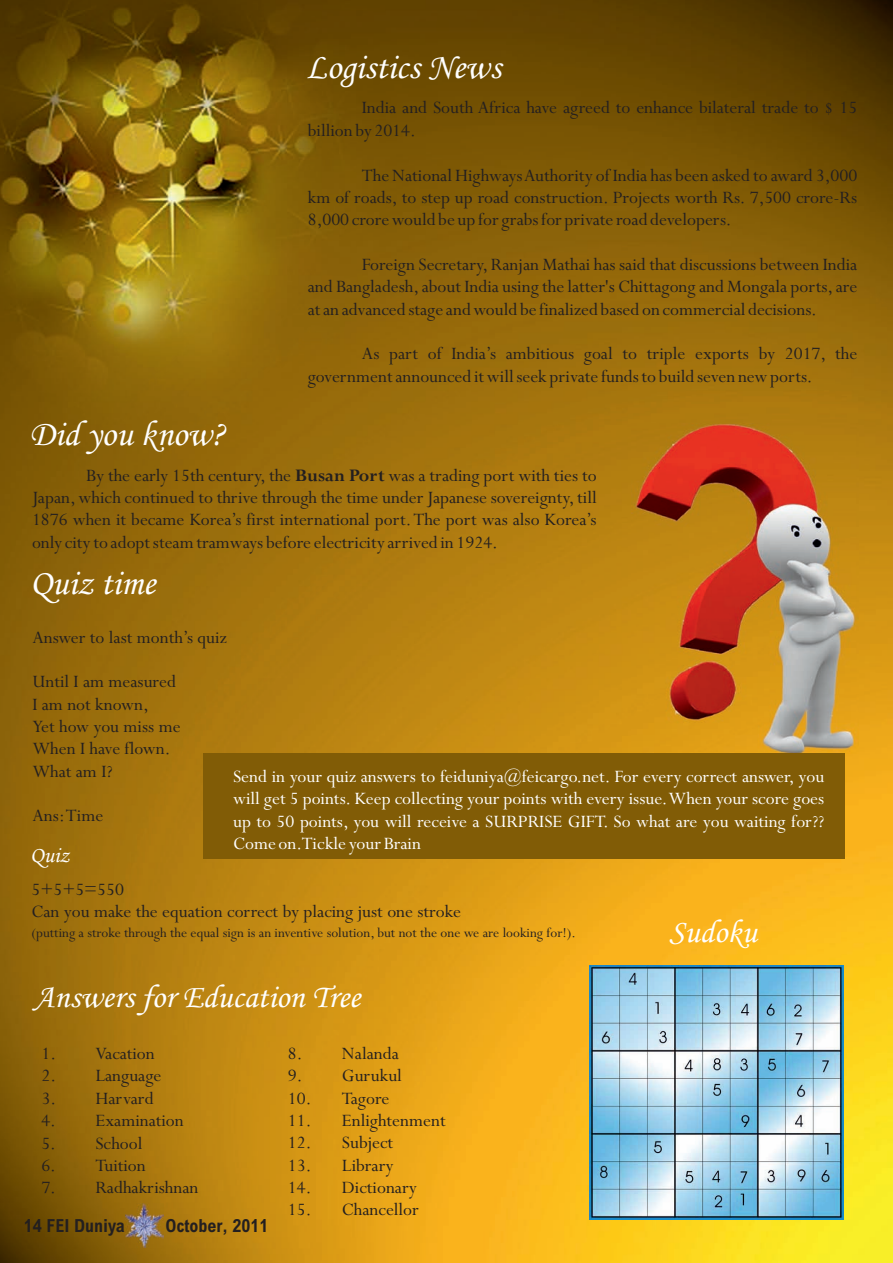
<style>
.page{position:relative;width:893px;height:1263px;background:#fff}
.page>*{position:absolute;margin:0;border:0;box-sizing:border-box;transform-origin:0 0}
.t1{font:36px "Monotype Corsiva";color:#fff}
.t2{font:33px "Monotype Corsiva";color:#fff}
.t3{font:22.5px "Monotype Corsiva";color:#fff}
.t4{font:19.5px/22.4px "Perpetua";color:#231f20}
.t5{font:19.5px/22.4px "Perpetua";color:#fff;text-align:justify}
.t6{font:700 condensed 18px "Arial";color:#231f20}
.t7{font:15px "Perpetua";color:#231f20}
.s1{font-weight:700}
</style>
<div class="page">
<img style="left:0;top:0;width:893px;height:1263px">
<img style="left:632px;top:423px;width:226px;height:330px">
<div style="left:203px;top:753px;width:642px;height:106px;background:#815c06"></div>
<svg style="left:814px;top:512px;width:5px;height:5px"></svg>
<img style="left:126px;top:1204px;width:38px;height:44px">
<img style="left:589px;top:965px;width:255px;height:254px">
<p class="t1" style="left:306px;top:54px;width:197px">Logistics News</p>
<p class="t1" style="left:30px;top:420px;width:197px">Did you know?</p>
<p class="t4" style="left:308px;top:99px;width:551px;text-indent:54px">India and South Africa have agreed to enhance bilateral trade to $ 15 billion by 2014.</p>
<p class="t4" style="left:308px;top:166px;width:551px;text-align:justify;text-indent:54px">The National Highways Authority of India has been asked to award 3,000 km of roads, to step up road construction. Projects worth Rs. 7,500 crore-Rs 8,000 crore would be up for grabs for private road developers.</p>
<p class="t4" style="left:308px;top:256px;width:551px;text-align:justify;text-indent:54px">Foreign Secretary, Ranjan Mathai has said that discussions between India and Bangladesh, about India using the latter's Chittagong and Mongala ports, are at an advanced stage and would be finalized based on commercial decisions.</p>
<p class="t4" style="left:308px;top:345px;width:551px;text-indent:54px">As part of India’s ambitious goal to triple exports by 2017, the government announced it will seek private funds to build seven new ports.</p>
<p class="t4" style="left:32px;top:466px;width:566px;text-align:justify;text-indent:54px">By the early 15th century, the <span class="s1">Busan Port</span> was a trading port with ties to Japan, which continued to thrive through the time under Japanese sovereignty, till 1876 when it became Korea’s first international port. The port was also Korea’s only city to adopt steam tramways before electricity arrived in 1924.</p>
<p class="t1" style="left:30px;top:570px;width:127px">Quiz time</p>
<p class="t4" style="left:32px;top:628px;width:196px">Answer to last month’s quiz</p>
<p class="t4" style="left:32px;top:673px;width:150px">Until I am measured<br>I am not known,<br>Yet how you miss me<br>When I have flown.<br>What am I?</p>
<p class="t4" style="left:32px;top:807px;width:72px">Ans: Time</p>
<p class="t5" style="left:233px;top:767px;width:593px">Send in your quiz answers to feiduniya@feicargo.net. For every correct answer, you will get 5 points. Keep collecting your points with every issue. When your score goes up to 50 points, you will receive a SURPRISE GIFT. So what are you waiting for??<br>Come on. Tickle your Brain</p>
<p class="t3" style="left:30px;top:846px;width:41px">Quiz</p>
<p class="t4" style="left:31px;top:880px;width:431px">5+5+5=550<br>Can you make the equation correct by placing just one stroke</p>
<p class="t7" style="left:31px;top:928px;width:546px">(putting a stroke through the equal sign is an inventive solution, but not the one we are looking for!).</p>
<p class="t2" style="left:34px;top:984px;width:328px">Answers for Education Tree</p>
<p class="t4" style="left:288px;top:1044px;width:112px">8. Nalanda</p>
<p class="t4" style="left:288px;top:1067px;width:115px">9. Gurukul</p>
<p class="t4" style="left:288px;top:1089px;width:103px">10. Tagore</p>
<p class="t4" style="left:288px;top:1112px;width:159px">11. Enlightenment</p>
<p class="t4" style="left:288px;top:1134px;width:107px">12. Subject</p>
<p class="t4" style="left:288px;top:1156px;width:107px">13. Library</p>
<p class="t4" style="left:288px;top:1179px;width:131px">14. Dictionary</p>
<p class="t4" style="left:288px;top:1201px;width:133px">15. Chancellor</p>
<p class="t4" style="left:41px;top:1045px;width:115px">1. Vacation</p>
<p class="t4" style="left:41px;top:1067px;width:122px">2. Language</p>
<p class="t4" style="left:41px;top:1089px;width:114px">3. Harvard</p>
<p class="t4" style="left:41px;top:1112px;width:144px">4. Examination</p>
<p class="t4" style="left:41px;top:1134px;width:103px">5. School</p>
<p class="t4" style="left:41px;top:1156px;width:106px">6. Tuition</p>
<p class="t4" style="left:41px;top:1179px;width:159px">7. Radhakrishnan</p>
<p class="t6" style="left:24px;top:1219px;width:102px">14 FEI Duniya</p>
<p class="t6" style="left:165px;top:1219px;width:105px">October, 2011</p>
<p class="t2" style="left:669px;top:919px;width:89px">Sudoku</p>
</div>
